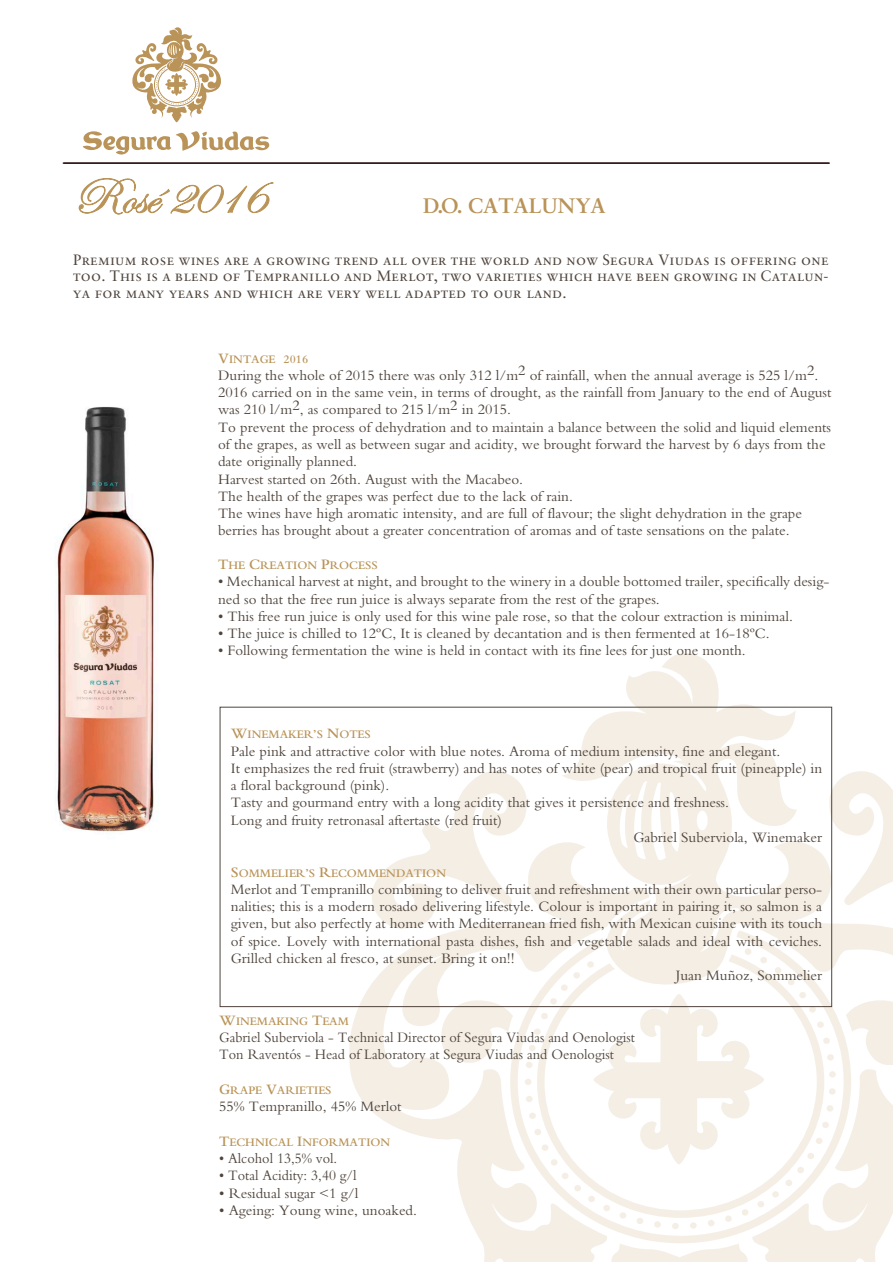
<style>
.page{position:relative;width:893px;height:1262px;background:#fff}
.page>*{position:absolute;margin:0;border:0;box-sizing:border-box;transform-origin:0 0}
.t1{font:51px "Edwardian Script ITC";color:#b99357}
.t2{font:21px "Sabon Bold Os F";color:#b99357}
.t3{font:15px/17.2px "Bembo";color:#4f443c}
.t4{font:15px/16.5px "Sabon Roman SC";letter-spacing:.02em;color:#4f443c;text-align:justify}
.t5{font:15px/17.2px "Bembo";color:#4f443c;scale:.95 1}
.t6{font:600 12px "Bembo";color:#b99357}
.s1{font-size:15px}
</style>
<div class="page">
<svg style="left:83px;top:131px;width:186px;height:23px"></svg>
<svg style="left:132px;top:27px;width:89px;height:95px"></svg>
<img style="left:55px;top:407px;width:99px;height:425px">
<svg style="left:561px;top:653px;width:236px;height:173px;fill:#f4eee5"></svg>
<svg style="left:829px;top:764px;width:63px;height:66px"></svg>
<svg style="left:422px;top:764px;width:345px;height:66px"></svg>
<svg style="left:349px;top:830px;width:543px;height:432px"></svg>
<svg style="left:78px;top:178px;width:196px;height:37px"></svg>
<hr style="left:63px;top:163px;width:766px;height:1px;background:#000">
<h1 class="t1" style="left:73px;top:169px;width:192px">Rosé 2016</h1>
<h2 class="t2" style="left:423px;top:192px;width:184px">D.O. CATALUNYA</h2>
<p class="t4" style="left:73px;top:251px;width:757px">Premium rose wines are a growing trend all over the world and now Segura Viudas is offering one too. This is a blend of Tempranillo and Merlot, two varieties which have been growing in Catalun&shy;ya for many years and which are very well adapted to our land.</p>
<p class="t6" style="left:218px;top:352px;width:92px"><span class="s1">V</span>INTAGE 2016</p>
<p class="t3" style="left:218px;top:366px;width:615px">During the whole of 2015 there was only 312 l/m2 of rainfall, when the annual average is 525 l/m2.<br>2016 carried on in the same vein, in terms of drought, as the rainfall from January to the end of August was 210 l/m2, as compared to 215 l/m2 in 2015.<br>To prevent the process of dehydration and to maintain a balance between the solid and liquid elements of the grapes, as well as between sugar and acidity, we brought forward the harvest by 6 days from the date originally planned.<br>Harvest started on 26th. August with the Macabeo.<br>The health of the grapes was perfect due to the lack of rain.<br>The wines have high aromatic intensity, and are full of flavour; the slight dehydration in the grape berries has brought about a greater concentration of aromas and of taste sensations on the palate.</p>
<p class="t6" style="left:218px;top:558px;width:161px"><span class="s1">T</span>HE <span class="s1">C</span>REATION <span class="s1">P</span>ROCESS</p>
<p class="t3" style="left:218px;top:572px;width:612px">• Mechanical harvest at night, and brought to the winery in a double bottomed trailer, specifically desig&shy;ned so that the free run juice is always separate from the rest of the grapes.</p>
<p class="t3" style="left:218px;top:607px;width:576px">• This free run juice is only used for this wine pale rose, so that the colour extraction is minimal.</p>
<p class="t3" style="left:218px;top:624px;width:553px">• The juice is chilled to 12ºC, It is cleaned by decantation and is then fermented at 16-18ºC.</p>
<p class="t3" style="left:218px;top:641px;width:529px">• Following fermentation the wine is held in contact with its fine lees for just one month.</p>
<p class="t6" style="left:231px;top:728px;width:141px"><span class="s1">W</span>INEMAKER’S <span class="s1">N</span>OTES</p>
<p class="t3" style="left:231px;top:742px;width:551px">Pale pink and attractive color with blue notes. Aroma of medium intensity, fine and elegant.</p>
<p class="t3" style="left:231px;top:759px;width:593px">It emphasizes the red fruit (strawberry) and has notes of white (pear) and tropical fruit (pineapple) in</p>
<p class="t3" style="left:231px;top:776px;width:160px">a floral background (pink).</p>
<p class="t3" style="left:231px;top:794px;width:499px">Tasty and gourmand entry with a long acidity that gives it persistence and freshness.</p>
<p class="t3" style="left:231px;top:811px;width:273px">Long and fruity retronasal aftertaste (red fruit)</p>
<p class="t3" style="left:633px;top:828px;width:190px">Gabriel Suberviola, Winemaker</p>
<p class="t6" style="left:231px;top:866px;width:217px"><span class="s1">S</span>OMMELIER’S <span class="s1">R</span>ECOMMENDATION</p>
<p class="t3" style="left:231px;top:880px;width:593px">Merlot and Tempranillo combining to deliver fruit and refreshment with their own particular perso-</p>
<p class="t3" style="left:231px;top:897px;width:592px">nalities; this is a modern rosado delivering lifestyle. Colour is important in pairing it, so salmon is a</p>
<p class="t3" style="left:231px;top:914px;width:593px">given, but also perfectly at home with Mediterranean fried fish, with Mexican cuisine with its touch</p>
<p class="t3" style="left:231px;top:932px;width:592px">of spice. Lovely with international pasta dishes, fish and vegetable salads and ideal with ceviches.</p>
<p class="t3" style="left:231px;top:949px;width:285px">Grilled chicken al fresco, at sunset. Bring it on!!</p>
<p class="t3" style="left:676px;top:966px;width:148px">Juan Muñoz, Sommelier</p>
<p class="t6" style="left:219px;top:1014px;width:131px"><span class="s1">W</span>INEMAKING <span class="s1">T</span>EAM</p>
<p class="t5" style="left:219px;top:1028px;width:439px">Gabriel Suberviola - Technical Director of Segura Viudas and Oenologist<br>Ton Raventós - Head of Laboratory at Segura Viudas and Oenologist</p>
<p class="t6" style="left:219px;top:1083px;width:114px"><span class="s1">G</span>RAPE <span class="s1">V</span>ARIETIES</p>
<p class="t3" style="left:219px;top:1097px;width:184px">55% Tempranillo, 45% Merlot</p>
<p class="t6" style="left:219px;top:1135px;width:173px"><span class="s1">T</span>ECHNICAL <span class="s1">I</span>NFORMATION</p>
<p class="t5" style="left:219px;top:1149px;width:126px">• Alcohol 13,5% vol.</p>
<p class="t5" style="left:219px;top:1166px;width:146px">• Total Acidity: 3,40 g/l</p>
<p class="t3" style="left:219px;top:1183px;width:141px">• Residual sugar &lt;1 g/l</p>
<p class="t3" style="left:219px;top:1201px;width:199px">• Ageing: Young wine, unoaked.</p>
</div>
